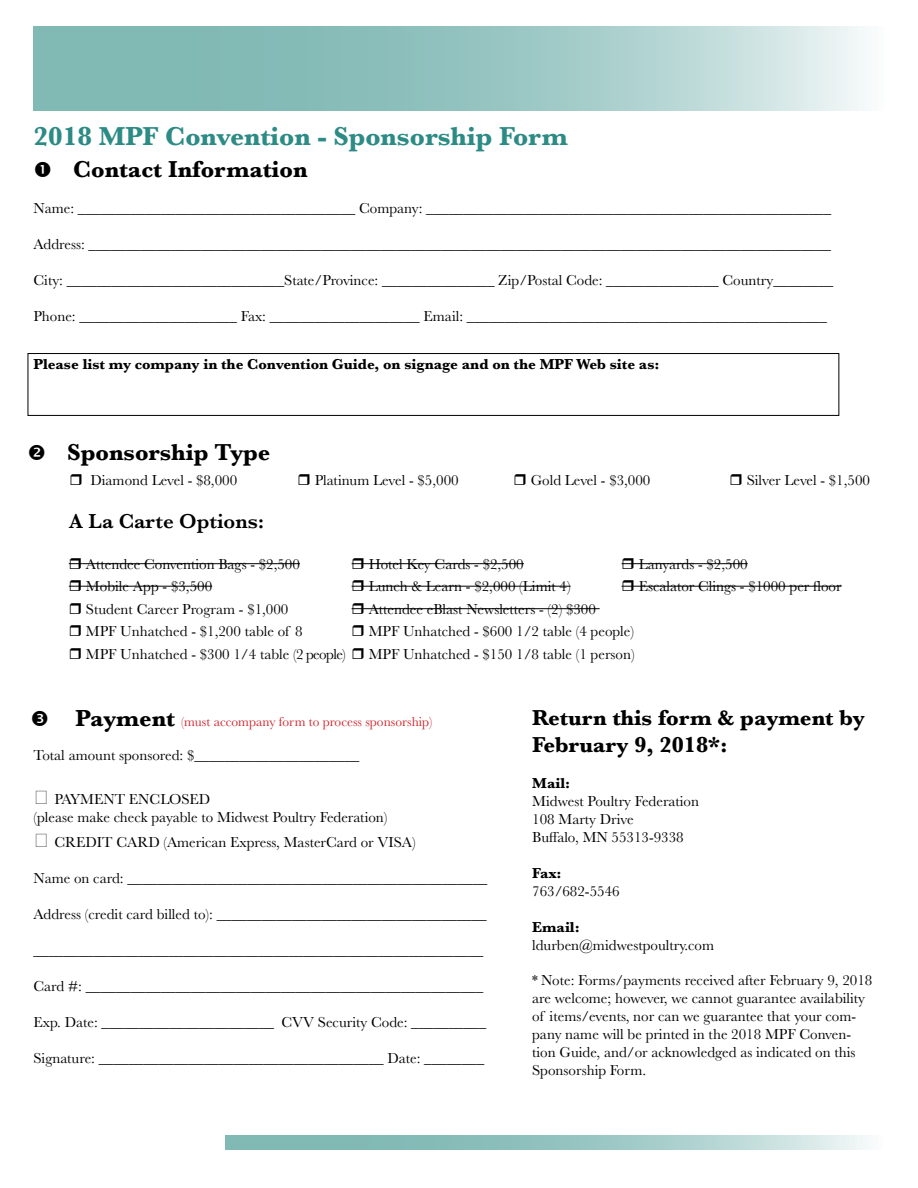
<style>
.page{position:relative;width:918px;height:1188px;background:#fff}
.page>*{position:absolute;margin:0;border:0;box-sizing:border-box;transform-origin:0 0}
.t1{font:700 27px "Baskerville";color:#2c8b84}
.t2{font:700 24px "Baskerville";color:#000}
.t3{font:700 22.5px/27px "Baskerville";color:#000}
.t4{font:600 21px "Baskerville";color:#000}
.t5{font:15px/18px "Baskerville";color:#000}
.t6{font:700 15px "Baskerville";color:#000}
.t7{font:13.5px "Baskerville";color:#d2232a}
.s1{font-weight:700;font-size:24px;color:#000}
.s2{font-family:"Kannada MN"}
</style>
<div class="page">
<svg style="left:33px;top:26px;width:832px;height:84px;background:#9fc9c6"></svg>
<svg style="left:225px;top:1135px;width:643px;height:15px;background:#9fc9c6"></svg>
<div style="left:28px;top:353px;width:811px;height:63px;border:1px solid #000"></div>
<hr style="left:82px;top:563px;width:218px;height:1px;background:#000">
<hr style="left:365px;top:563px;width:159px;height:1px;background:#000">
<hr style="left:635px;top:563px;width:113px;height:1px;background:#000">
<hr style="left:82px;top:586px;width:130px;height:1px;background:#000">
<hr style="left:365px;top:586px;width:206px;height:1px;background:#000">
<hr style="left:635px;top:586px;width:207px;height:1px;background:#000">
<hr style="left:365px;top:608px;width:235px;height:1px;background:#000">
<svg style="left:69px;top:563px;width:13px;height:2px"></svg>
<svg style="left:352px;top:563px;width:13px;height:2px"></svg>
<svg style="left:622px;top:563px;width:13px;height:2px"></svg>
<svg style="left:69px;top:585px;width:13px;height:2px"></svg>
<svg style="left:352px;top:585px;width:13px;height:2px"></svg>
<svg style="left:622px;top:585px;width:13px;height:2px"></svg>
<svg style="left:352px;top:608px;width:13px;height:2px"></svg>
<h1 class="t1" style="left:33px;top:117px;width:536px">2018 MPF Convention - Sponsorship Form</h1>
<h2 class="t2" style="left:73px;top:153px;width:236px">Contact Information</h2>
<p class="t5" style="left:33px;top:199px;width:799px">Name: _____________________________________ Company: ______________________________________________________</p>
<p class="t5" style="left:33px;top:235px;width:799px">Address: ___________________________________________________________________________________________________</p>
<p class="t5" style="left:33px;top:271px;width:801px">City: _____________________________State/Province: _______________ Zip/Postal Code: _______________ Country________</p>
<p class="t5" style="left:33px;top:307px;width:795px">Phone: _____________________ Fax: ____________________ Email: ________________________________________________</p>
<p class="t6" style="left:33px;top:354px;width:628px">Please list my company in the Convention Guide, on signage and on the MPF Web site as:</p>
<h2 class="t2" style="left:67px;top:435px;width:205px">Sponsorship Type</h2>
<p class="t5" style="left:90px;top:471px;width:148px">Diamond Level - $8,000</p>
<p class="t5" style="left:315px;top:471px;width:145px">Platinum Level - $5,000</p>
<p class="t5" style="left:531px;top:471px;width:121px">Gold Level - $3,000</p>
<p class="t5" style="left:747px;top:471px;width:125px">Silver Level - $1,500</p>
<h3 class="t4" style="left:69px;top:507px;width:197px">A La Carte Options:</h3>
<p class="t5" style="left:86px;top:555px;width:216px">Attendee Convention Bags - $2,500</p>
<p class="t5" style="left:369px;top:555px;width:157px">Hotel Key Cards - $2,500</p>
<p class="t5" style="left:639px;top:555px;width:110px">Lanyards - $2,500</p>
<p class="t5" style="left:86px;top:578px;width:128px">Mobile App - $3,500</p>
<p class="t5" style="left:369px;top:578px;width:203px">Lunch &amp; Learn - $2,000 (Limit 4)</p>
<p class="t5" style="left:639px;top:578px;width:204px">Escalator Clings - $1000 per floor</p>
<p class="t5" style="left:86px;top:600px;width:204px">Student Career Program - $1,000</p>
<p class="t5" style="left:369px;top:600px;width:229px">Attendee eBlast Newsletters - (2) $300</p>
<p class="t5" style="left:86px;top:623px;width:218px">MPF Unhatched - $1,200 table of 8</p>
<p class="t5" style="left:369px;top:623px;width:267px">MPF Unhatched - $600 1/2 table (4 people)</p>
<p class="t5" style="left:86px;top:645px;width:261px">MPF Unhatched - $300 1/4 table (2 people)</p>
<p class="t5" style="left:369px;top:645px;width:267px">MPF Unhatched - $150 1/8 table (1 person)</p>
<p class="t7" style="left:75px;top:713px;width:359px"><span class="s1">Payment</span> (must accompany form to process sponsorship)</p>
<p class="t5" style="left:33px;top:747px;width:328px">Total amount sponsored: $______________________</p>
<p class="t5" style="left:33px;top:790px;width:356px;text-indent:21px">PAYMENT ENCLOSED<br>(please make check payable to Midwest Poultry Federation)</p>
<p class="t5" style="left:54px;top:833px;width:363px">CREDIT CARD (American Express, MasterCard or VISA)</p>
<p class="t5" style="left:33px;top:869px;width:455px">Name on card: ________________________________________________</p>
<p class="t5" style="left:33px;top:905px;width:455px">Address (credit card billed to): ____________________________________</p>
<p class="t5" style="left:33px;top:941px;width:452px">____________________________________________________________</p>
<p class="t5" style="left:33px;top:977px;width:451px">Card #: _____________________________________________________</p>
<p class="t5" style="left:33px;top:1013px;width:454px">Exp. Date: _______________________ CVV Security Code: __________</p>
<p class="t5" style="left:33px;top:1049px;width:452px">Signature: ______________________________________ Date: ________</p>
<h3 class="t3" style="left:532px;top:705px;width:334px">Return this form &amp; payment by<br>February 9, 2018*:</h3>
<p class="t6" style="left:532px;top:773px;width:39px">Mail:</p>
<p class="t5" style="left:532px;top:793px;width:168px">Midwest Poultry Federation<br>108 Marty Drive<br>Buffalo, MN 55313-9338</p>
<p class="t6" style="left:532px;top:863px;width:31px">Fax:</p>
<p class="t5" style="left:532px;top:883px;width:89px">763/682-5546</p>
<p class="t6" style="left:532px;top:917px;width:49px">Email:</p>
<p class="t5" style="left:532px;top:937px;width:183px">ldurben@midwestpoultry.com</p>
<p class="t5" style="left:532px;top:971px;width:342px"><span class="s2">*</span> Note: Forms/payments received after February 9, 2018 are welcome; however, we cannot guarantee availability of items/events, nor can we guarantee that your com&shy;pany name will be printed in the 2018 MPF Conven&shy;tion Guide, and/or acknowledged as indicated on this Sponsorship Form.</p>
</div>
